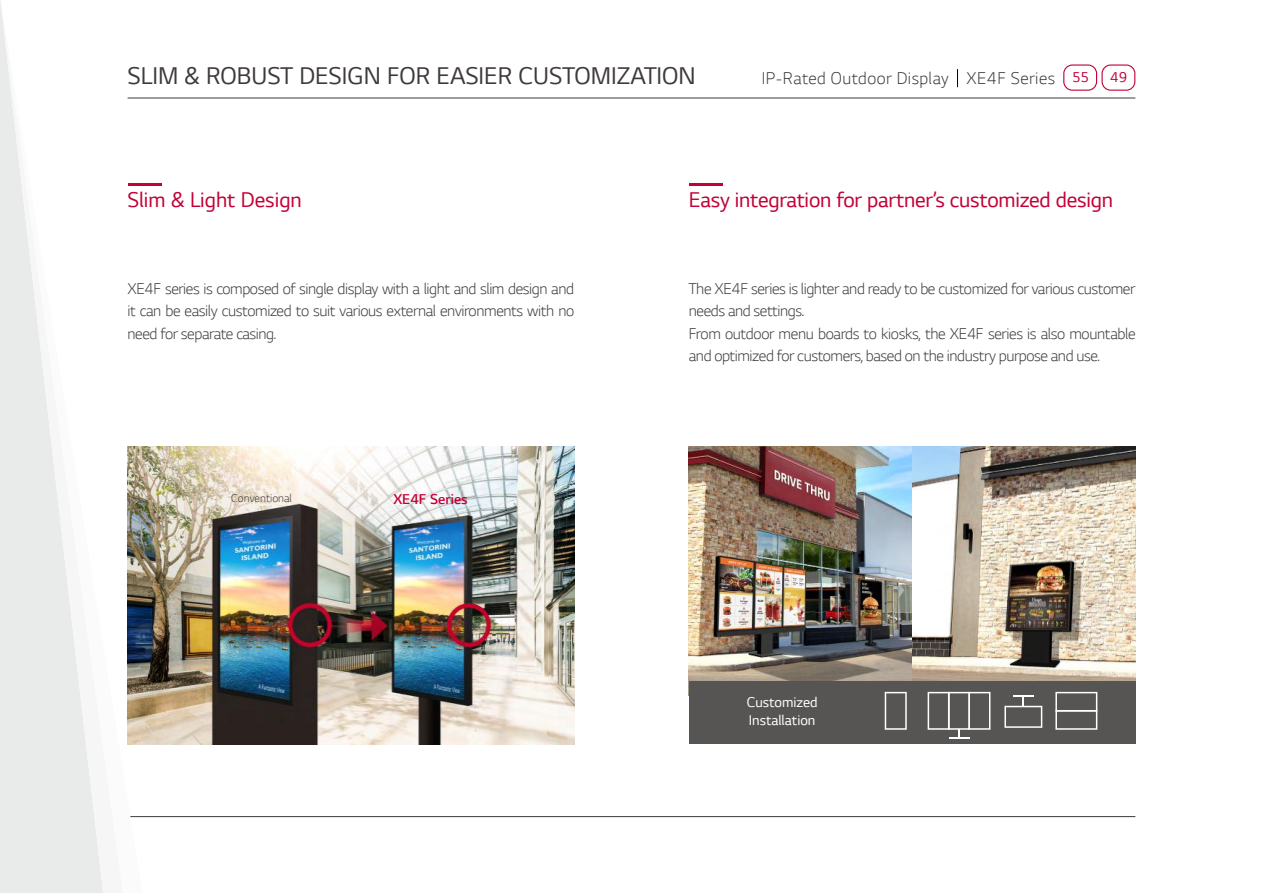
<style>
.page{position:relative;width:1263px;height:893px;background:#fff}
.page>*{position:absolute;margin:0;border:0;box-sizing:border-box;transform-origin:0 0}
.t1{font:25.5px "LG Smart";color:#3e3a39}
.t2{font:22.5px "LG Smart";letter-spacing:-.01em;color:#c30037}
.t3{font:300 18px "LG Smart";letter-spacing:.025em;color:#3e3a39}
.t4{font:300 16.5px/22.5px "LG Smart";letter-spacing:-.025em;color:#3e3a39;text-align:justify}
.t5{font:15px/18px "LG Smart";color:#fff}
.t6{font:300 15px "LG Smart";color:#c30037}
.t7{font:15px "LG Smart";color:#c30037}
.t8{font:300 12px "LG Smart";color:#3e3a39}
.s1{font-weight:400;font-size:15px;color:#c30037}
</style>
<div class="page">
<hr style="left:128px;top:98px;width:1007px;height:1px;background:#3e3a39">
<hr style="left:128px;top:816px;width:1007px;height:1px;background:#3e3a39">
<svg style="left:957px;top:69px;width:1px;height:18px"></svg>
<div style="left:1063px;top:64px;width:34px;height:27px;border:1px solid #c30037;border-radius:9px"></div>
<div style="left:1101px;top:64px;width:34px;height:27px;border:1px solid #c30037;border-radius:9px"></div>
<img style="left:142px;top:446px;width:432px;height:298px">
<img style="left:689px;top:446px;width:446px;height:236px">
<div style="left:689px;top:682px;width:446px;height:62px;background:#575554"></div>
<svg style="left:885px;top:692px;width:22px;height:38px"></svg>
<svg style="left:1055px;top:692px;width:42px;height:38px"></svg>
<svg style="left:928px;top:692px;width:62px;height:46px"></svg>
<hr style="left:949px;top:737px;width:20px;height:2px;background:#fff">
<svg style="left:1004px;top:696px;width:38px;height:32px"></svg>
<hr style="left:1013px;top:695px;width:20px;height:2px;background:#fff">
<svg style="left:1px;top:9px;width:141px;height:884px"></svg>
<hr style="left:128px;top:183px;width:33px;height:2px;background:#c30037">
<hr style="left:689px;top:183px;width:34px;height:2px;background:#c30037">
<h1 class="t1" style="left:128px;top:59px;width:570px">SLIM &amp; ROBUST DESIGN FOR EASIER CUSTOMIZATION</h1>
<p class="t3" style="left:762px;top:66px;width:329px">IP-Rated Outdoor Display XE4F Series <span class="s1">55</span></p>
<p class="t7" style="left:1110px;top:67px;width:18px">49</p>
<h2 class="t2" style="left:128px;top:185px;width:176px">Slim &amp; Light Design</h2>
<p class="t4" style="left:128px;top:276px;width:448px">XE4F series is composed of single display with a light and slim design and it can be easily customized to suit various external environments with no need for separate casing.</p>
<p class="t8" style="left:231px;top:490px;width:62px">Conventional</p>
<p class="t6" style="left:393px;top:489px;width:76px">XE4F Series</p>
<h2 class="t2" style="left:689px;top:185px;width:426px">Easy integration for partner’s customized design</h2>
<p class="t4" style="left:689px;top:276px;width:448px;text-align:left">The XE4F series is lighter and ready to be customized for various customer needs and settings.<br>From outdoor menu boards to kiosks, the XE4F series is also mountable and optimized for customers, based on the industry purpose and use.</p>
<p class="t5" style="left:747px;top:692px;width:72px">Customized<br>Installation</p>
</div>
